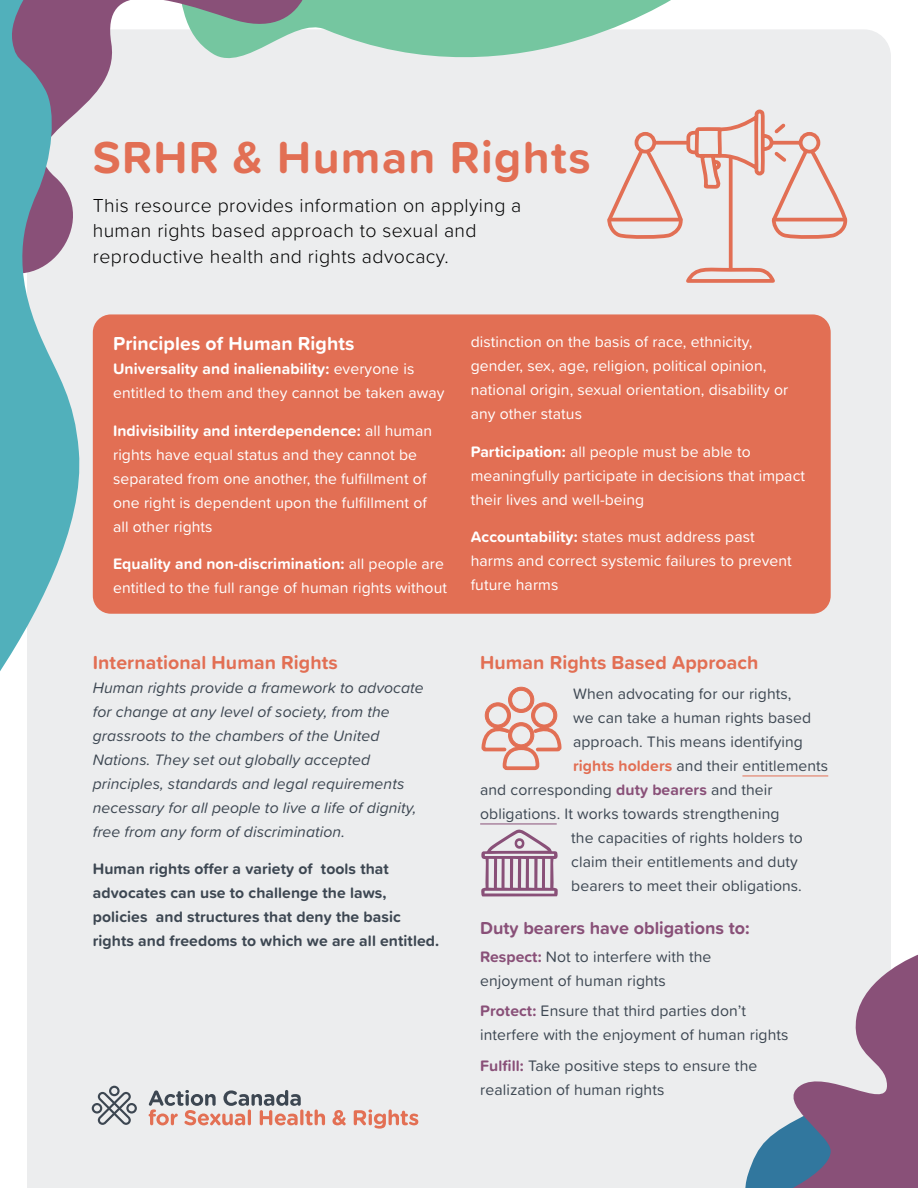
<style>
.page{position:relative;width:918px;height:1188px;background:#fff}
.page>*{position:absolute;margin:0;border:0;box-sizing:border-box;transform-origin:0 0}
.t1{font:700 46.5px "Proxima Soft";letter-spacing:.03em;color:#e26f54}
.t2{font:300 19.5px/25.5px "Proxima Soft";letter-spacing:.02em;color:#000}
.t3{font:700 19.5px "Proxima Soft";letter-spacing:.005em;color:#e26f54}
.t4{font:700 19.5px "Proxima Soft";letter-spacing:.005em;color:#fff}
.t5{font:700 18px "Proxima Soft";color:#895078}
.t6{font:15.75px/24px "Proxima Soft";letter-spacing:.005em;color:#fff}
.t7{font:15.75px/24px "Proxima Soft";letter-spacing:.005em;color:#3d4752}
.t8{font:italic 15.75px/24px "Proxima Soft";letter-spacing:.005em;color:#3d4752}
.t9{font:700 15.75px/24px "Proxima Soft";letter-spacing:.005em;color:#3d4752}
.s1{font-weight:700}
.s2{font-weight:700;color:#e26f54}
.s3{font-weight:700;color:#895078}
</style>
<div class="page">
<div style="left:27px;top:29px;width:864px;height:1159px;background:#ecedee"></div>
<svg style="left:321px;top:0;width:283px;height:110px;fill:#ecedee"></svg>
<hr style="left:742px;top:776px;width:86px;height:1px;background:#e26f54">
<svg style="left:480px;top:687px;width:83px;height:211px"></svg>
<svg style="left:92px;top:1086px;width:45px;height:39px"></svg>
<svg style="left:149px;top:1090px;width:176px;height:35px"></svg>
<svg style="left:332px;top:1110px;width:14px;height:15px"></svg>
<svg style="left:354px;top:1109px;width:64px;height:20px"></svg>
<div style="left:93px;top:314px;width:738px;height:300px;background:#e26f54;border-radius:18px"></div>
<svg style="left:170px;top:0;width:151px;height:305px;fill:#ecedee"></svg>
<svg style="left:0;top:0;width:170px;height:689px"></svg>
<svg style="left:738px;top:955px;width:180px;height:233px"></svg>
<svg style="left:604px;top:0;width:245px;height:286px"></svg>
<h1 class="t1" style="left:93px;top:122px;width:499px">SRHR &amp; Human Rights</h1>
<p class="t2" style="left:93px;top:191px;width:430px">This resource provides information on applying a human rights based approach to sexual and reproductive health and rights advocacy.</p>
<p class="t4" style="left:113px;top:329px;width:243px">Principles of Human Rights</p>
<p class="t6" style="left:113px;top:356px;width:333px"><span class="s1">Universality and inalienability:</span> everyone is entitled to them and they cannot be taken away</p>
<p class="t6" style="left:113px;top:418px;width:321px"><span class="s1">Indivisibility and interdependence:</span> all human rights have equal status and they cannot be separated from one another, the fulfillment of one right is dependent upon the fulfillment of all other rights</p>
<p class="t6" style="left:113px;top:551px;width:336px"><span class="s1">Equality and non-discrimination:</span> all people are entitled to the full range of human rights without</p>
<p class="t3" style="left:93px;top:647px;width:246px">International Human Rights</p>
<p class="t8" style="left:93px;top:675px;width:333px">Human rights provide a framework to advocate for change at any level of society, from the grassroots to the chambers of the United Nations. They set out globally accepted principles, standards and legal requirements necessary for all people to live a life of dignity, free from any form of discrimination.</p>
<p class="t9" style="left:93px;top:856px;width:348px">Human rights offer a variety of tools that advocates can use to challenge the laws, policies and structures that deny the basic rights and freedoms to which we are all entitled.</p>
<p class="t6" style="left:471px;top:329px;width:319px">distinction on the basis of race, ethnicity, gender, sex, age, religion, political opinion, national origin, sexual orientation, disability or any other status</p>
<p class="t6" style="left:471px;top:439px;width:336px"><span class="s1">Participation:</span> all people must be able to meaningfully participate in decisions that impact their lives and well-being</p>
<p class="t6" style="left:471px;top:524px;width:323px"><span class="s1">Accountability:</span> states must address past harms and correct systemic failures to prevent future harms</p>
<p class="t3" style="left:480px;top:647px;width:280px">Human Rights Based Approach</p>
<p class="t7" style="left:573px;top:681px;width:220px">When advocating for our rights,</p>
<p class="t7" style="left:573px;top:705px;width:239px">we can take a human rights based</p>
<p class="t7" style="left:573px;top:729px;width:231px">approach. This means identifying</p>
<p class="t7" style="left:573px;top:753px;width:257px"><span class="s2">rights holders</span> and their entitlements</p>
<p class="t7" style="left:480px;top:777px;width:294px">and corresponding <span class="s3">duty bearers</span> and their</p>
<p class="t7" style="left:480px;top:801px;width:301px">obligations. It works towards strengthening</p>
<p class="t7" style="left:571px;top:825px;width:233px">the capacities of rights holders to</p>
<p class="t7" style="left:571px;top:849px;width:228px">claim their entitlements and duty</p>
<p class="t7" style="left:571px;top:873px;width:232px">bearers to meet their obligations.</p>
<p class="t5" style="left:480px;top:915px;width:271px">Duty bearers have obligations to:</p>
<p class="t7" style="left:480px;top:944px;width:233px"><span class="s3">Respect:</span> Not to interfere with the enjoyment of human rights</p>
<p class="t7" style="left:480px;top:998px;width:310px"><span class="s3">Protect:</span> Ensure that third parties don’t interfere with the enjoyment of human rights</p>
<p class="t7" style="left:480px;top:1053px;width:279px"><span class="s3">Fulfill:</span> Take positive steps to ensure the realization of human rights</p>
</div>
